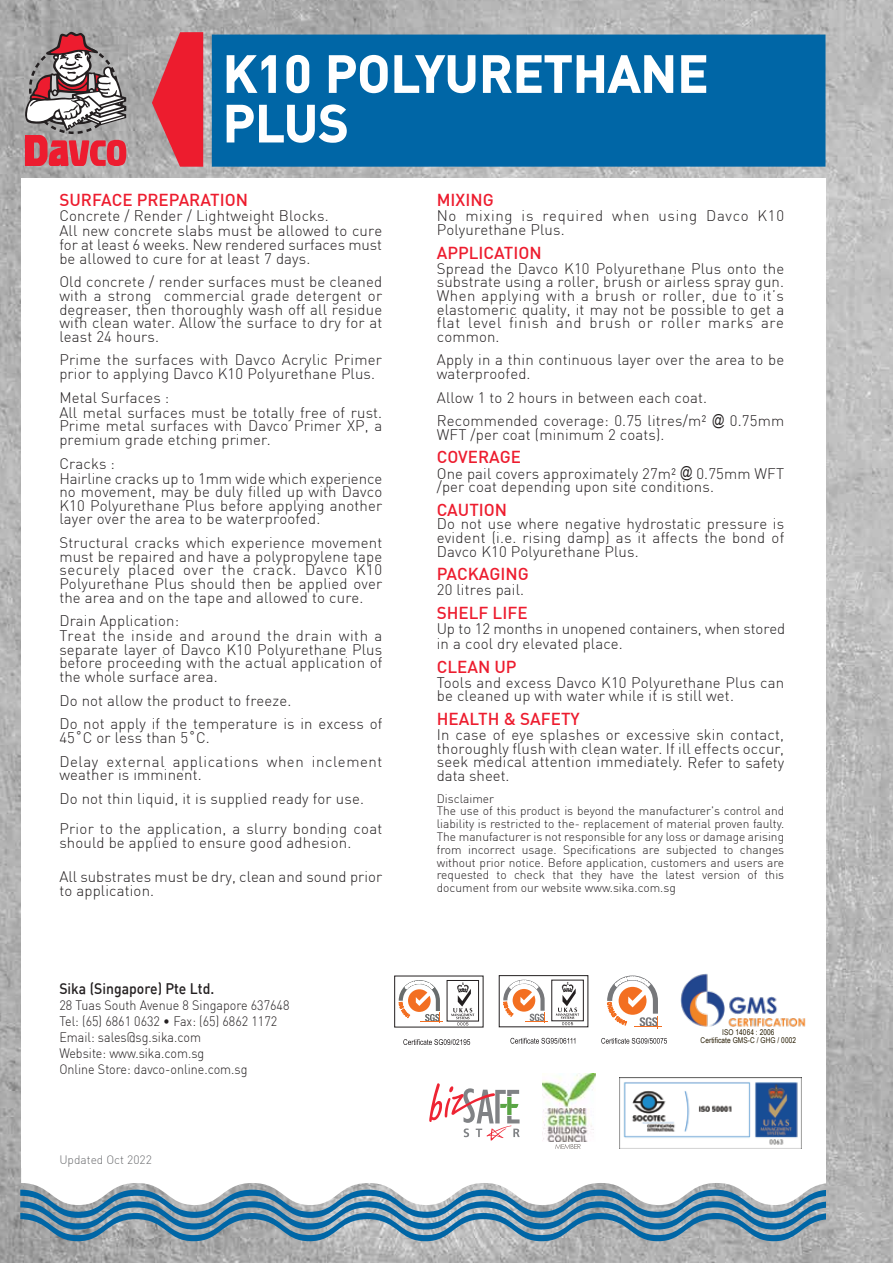
<style>
.page{position:relative;width:893px;height:1263px;background:#fff}
.page>*{position:absolute;margin:0;border:0;box-sizing:border-box;transform-origin:0 0}
.t1{font:500 49.5px/49.5px "DIN";letter-spacing:.025em;color:#fff}
.t2{font:500 16.95px "DIN";color:#ed1c2e}
.t3{font:300 15px/13.6px "DIN";letter-spacing:.01em;color:#231f20}
.t4{font:300 15px/15.1px "DIN";letter-spacing:-.01em;color:#231f20}
.t5{font:300 15px/23.5px "DIN";letter-spacing:.04em;color:#231f20}
.t6{font:300 15px/15.1px "DIN";letter-spacing:.035em;color:#231f20}
.t7{font:300 15px/13.6px "DIN";letter-spacing:.045em;color:#231f20}
.t8{font:500 15px "DIN";color:#231f20;scale:.93 1}
.t9{font:300 13.5px/16.2px "DIN";color:#231f20;scale:.93 1}
.t10{font:300 12px/12.8px "DIN";color:#231f20}
.t11{font:300 12px "DIN";color:#6d6e71}
.t12{font:7.95px/8.2px "Arial Narrow";letter-spacing:.01em;color:#271c02;text-align:center}
.s1{font-family:"Arial Narrow";font-weight:400}
</style>
<div class="page">
<img style="left:0;top:0;width:893px;height:1263px">
<svg style="left:22px;top:32px;width:105px;height:134px"></svg>
<svg style="left:21px;top:1080px;width:805px;height:110px"></svg>
<div style="left:21px;top:178px;width:804px;height:990px;background:#fff"></div>
<svg style="left:601px;top:1038px;width:66px;height:6px"></svg>
<svg style="left:607px;top:975px;width:54px;height:53px"></svg>
<img style="left:680px;top:973px;width:126px;height:54px">
<svg style="left:510px;top:1038px;width:65px;height:6px"></svg>
<svg style="left:499px;top:975px;width:89px;height:52px"></svg>
<svg style="left:503px;top:980px;width:44px;height:43px"></svg>
<svg style="left:556px;top:982px;width:23px;height:43px"></svg>
<svg style="left:403px;top:1039px;width:67px;height:6px"></svg>
<svg style="left:399px;top:980px;width:44px;height:43px"></svg>
<div style="left:447px;top:980px;width:32px;height:41px;border:1px solid #231f20"></div>
<svg style="left:451px;top:982px;width:23px;height:43px"></svg>
<svg style="left:429px;top:1083px;width:91px;height:58px"></svg>
<img style="left:619px;top:1077px;width:182px;height:71px">
<img style="left:543px;top:1074px;width:53px;height:67px">
<svg style="left:555px;top:1144px;width:26px;height:5px"></svg>
<svg style="left:152px;top:32px;width:51px;height:135px"></svg>
<div style="left:212px;top:35px;width:613px;height:132px;background:#0066a6"></div>
<svg style="left:20px;top:1190px;width:806px;height:51px"></svg>
<svg style="left:226px;top:55px;width:50px;height:38px"></svg>
<svg style="left:286px;top:54px;width:24px;height:40px"></svg>
<svg style="left:328px;top:54px;width:346px;height:40px"></svg>
<svg style="left:681px;top:55px;width:26px;height:38px"></svg>
<svg style="left:226px;top:104px;width:121px;height:39px"></svg>
<h1 class="t1" style="left:223px;top:47px;width:486px">K10 POLYURETHANE<br>PLUS</h1>
<p class="t2" style="left:59px;top:189px;width:190px">SURFACE PREPARATION</p>
<p class="t3" style="left:59px;top:208px;width:324px;line-height:15.1px">Concrete / Render / Lightweight Blocks.<br>All new concrete slabs must be allowed to cure</p>
<p class="t3" style="left:59px;top:238px;width:324px">for at least 6 weeks. New rendered surfaces must be allowed to cure for at least 7 days.</p>
<p class="t3" style="left:59px;top:275px;width:324px;text-align:justify">Old concrete / render surfaces must be cleaned with a strong commercial grade detergent or degreaser, then thoroughly wash off all residue with clean water. Allow the surface to dry for at least 24 hours.</p>
<p class="t3" style="left:59px;top:353px;width:324px">Prime the surfaces with Davco Acrylic Primer prior to applying Davco K10 Polyurethane Plus.</p>
<p class="t3" style="left:59px;top:389px;width:324px;line-height:15.1px">Metal Surfaces :<br>All metal surfaces must be totally free of rust.</p>
<p class="t3" style="left:59px;top:419px;width:324px">Prime metal surfaces with Davco Primer XP, a premium grade etching primer.</p>
<p class="t3" style="left:59px;top:455px;width:324px;line-height:15.1px">Cracks :<br>Hairline cracks up to 1mm wide which experience</p>
<p class="t3" style="left:59px;top:485px;width:324px;text-align:justify">no movement, may be duly filled up with Davco K10 Polyurethane Plus before applying another layer over the area to be waterproofed.</p>
<p class="t3" style="left:59px;top:536px;width:324px;text-align:justify">Structural cracks which experience movement must be repaired and have a polypropylene tape securely placed over the crack. Davco K10<br>Polyurethane Plus should then be applied over the area and on the tape and allowed to cure.</p>
<p class="t6" style="left:59px;top:613px;width:325px">Drain Application:<br>Treat the inside and around the drain with a</p>
<p class="t3" style="left:59px;top:642px;width:324px;text-align:justify">separate layer of Davco K10 Polyurethane Plus before proceeding with the actual application of the whole surface area.</p>
<p class="t3" style="left:59px;top:688px;width:324px;line-height:23.5px">Do not allow the product to freeze.<br>Do not apply if the temperature is in excess of</p>
<p class="t5" style="left:59px;top:725px;width:325px">45˚C or less than 5˚C.<br>Delay external applications when inclement</p>
<p class="t3" style="left:59px;top:763px;width:306px;line-height:23.5px">weather is imminent.<br>Do not thin liquid, it is supplied ready for use.</p>
<p class="t3" style="left:59px;top:821px;width:325px">Prior to the application, a slurry bonding coat should be applied to ensure good adhesion.</p>
<p class="t3" style="left:59px;top:870px;width:324px">All substrates must be dry, clean and sound prior to application.</p>
<p class="t8" style="left:59px;top:978px;width:168px">Sika (Singapore) Pte Ltd.</p>
<p class="t9" style="left:59px;top:997px;width:249px">28 Tuas South Avenue 8 Singapore 637648<br>Tel: (65) 6861 0632 • Fax: (65) 6862 1172<br>Email: sales@sg.sika.com<br>Website: www.sika.com.sg<br>Online Store: davco-online.com.sg</p>
<p class="t11" style="left:59px;top:1152px;width:94px">Updated Oct 2022</p>
<p class="t2" style="left:437px;top:189px;width:58px">MIXING</p>
<p class="t7" style="left:437px;top:209px;width:349px">No mixing is required when using Davco K10<br>Polyurethane Plus.</p>
<p class="t2" style="left:437px;top:242px;width:106px">APPLICATION</p>
<p class="t3" style="left:437px;top:261px;width:349px;text-align:justify">Spread the Davco K10 Polyurethane Plus onto the substrate using a roller, brush or airless spray gun.<br>When applying with a brush or roller, due to it’s elastomeric quality, it may not be possible to get a flat level finish and brush or roller marks are common.</p>
<p class="t3" style="left:437px;top:353px;width:349px">Apply in a thin continuous layer over the area to be waterproofed.</p>
<p class="t3" style="left:437px;top:385px;width:349px;line-height:23.5px">Allow 1 to 2 hours in between each coat.<br>Recommended coverage: 0.75 litres/m² <span class="s1">@</span> 0.75mm</p>
<p class="t3" style="left:437px;top:427px;width:229px">WFT /per coat (minimum 2 coats).</p>
<p class="t2" style="left:437px;top:446px;width:86px">COVERAGE</p>
<p class="t3" style="left:437px;top:466px;width:349px">One pail covers approximately 27m² <span class="s1">@</span> 0.75mm WFT /per coat depending upon site conditions.</p>
<p class="t2" style="left:437px;top:499px;width:72px">CAUTION</p>
<p class="t3" style="left:437px;top:517px;width:349px;text-align:justify">Do not use where negative hydrostatic pressure is evident (i.e. rising damp) as it affects the bond of Davco K10 Polyurethane Plus.</p>
<p class="t2" style="left:437px;top:563px;width:93px">PACKAGING</p>
<p class="t3" style="left:437px;top:583px;width:89px">20 litres pail.</p>
<p class="t2" style="left:437px;top:602px;width:92px">SHELF LIFE</p>
<p class="t4" style="left:437px;top:621px;width:350px">Up to 12 months in unopened containers, when stored in a cool dry elevated place.</p>
<p class="t2" style="left:437px;top:656px;width:81px">CLEAN UP</p>
<p class="t3" style="left:437px;top:675px;width:349px">Tools and excess Davco K10 Polyurethane Plus can be cleaned up with water while it is still wet.</p>
<p class="t2" style="left:437px;top:708px;width:145px">HEALTH &amp; SAFETY</p>
<p class="t3" style="left:437px;top:728px;width:349px;text-align:justify">In case of eye splashes or excessive skin contact, thoroughly flush with clean water. If ill effects occur, seek medical attention immediately. Refer to safety data sheet.</p>
<p class="t10" style="left:437px;top:792px;width:349px">Disclaimer<br>The use of this product is beyond the manufacturer's control and liability is restricted to the- replacement of material proven faulty.<br>The manufacturer is not responsible for any loss or damage arising from incorrect usage. Specifications are subjected to changes without prior notice. Before application, customers and users are requested to check that they have the latest version of this document from our website www.sika.com.sg</p>
<p class="t12" style="left:701px;top:1028px;width:97px">ISO 14064 : 2006<br>Certificate GMS-C / GHG / 0002</p>
</div>
